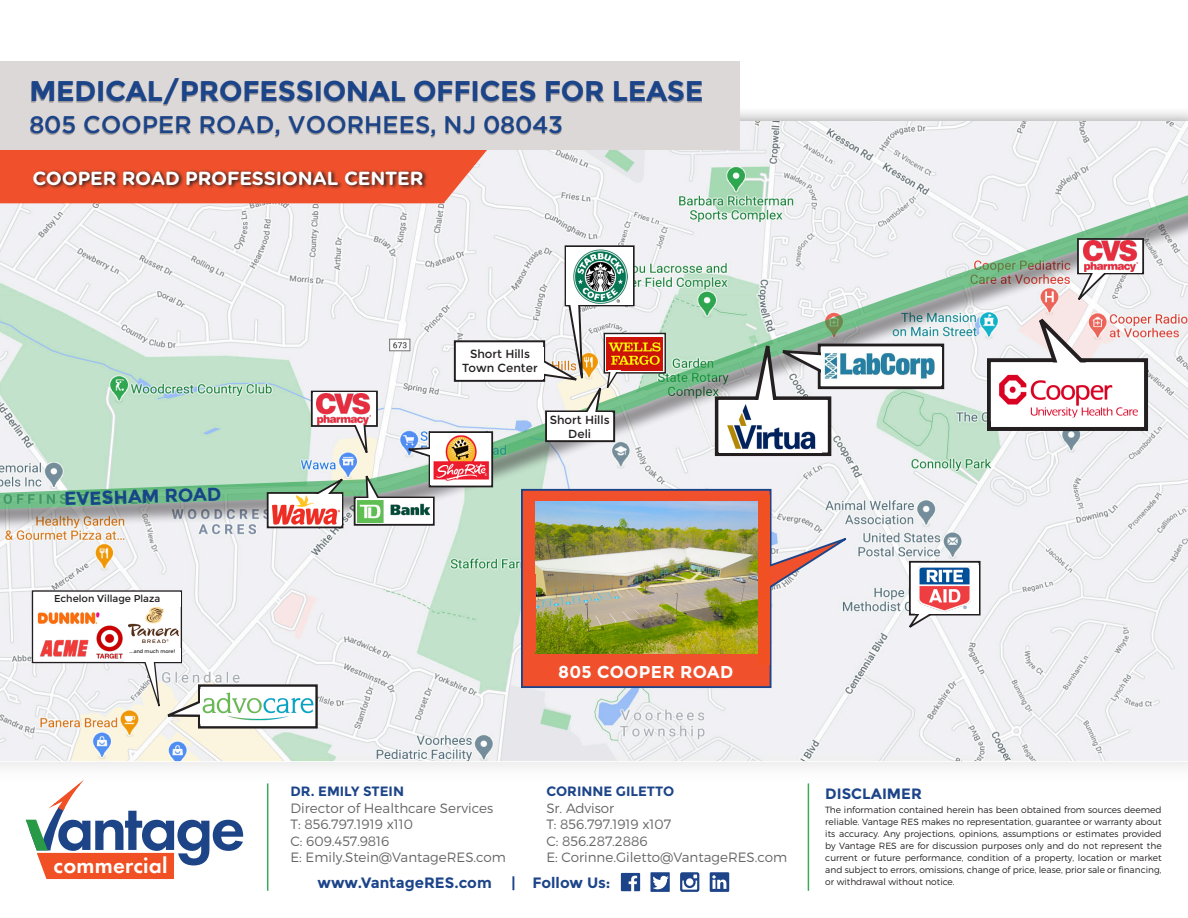
<style>
.page{position:relative;width:1188px;height:918px;background:#fff}
.page>*{position:absolute;margin:0;border:0;box-sizing:border-box;transform-origin:0 0}
.t1{font:600 67.5px "Futura PT";letter-spacing:-.045em;color:#1c4487}
.t2{font:700 28.5px "Montserrat";letter-spacing:-.01em;color:#1c4489}
.t3{font:500 24px "Gotham";letter-spacing:.005em;color:#1c4489}
.t4{font:600 22.8px "Futura PT";letter-spacing:.01em;color:#fff}
.t5{font:700 18.9px "Gotham Rounded";letter-spacing:-.01em;color:#fff}
.t6{font:700 18.75px "Montserrat";color:#174588}
.t7{font:700 17.1px "Montserrat";letter-spacing:.02em;color:#fff}
.t8{font:700 15px "Montserrat";color:#1c4489}
.t9{font:300 13.5px/16.5px "Montserrat";color:#666}
.t10{font:700 13.5px "Montserrat";color:#1c4489}
.t11{font:11.7px/14.1px "Montserrat";color:#231f20;text-align:center}
.t12{font:9.9px "Montserrat";color:#231f20}
.t13{font:300 9px/12px "Montserrat";color:#231f20;text-align:justify}
.t14{font:4.95px "Montserrat";color:#231f20}
</style>
<div class="page">
<img style="left:0;top:122px;width:1188px;height:640px">
<div style="left:0;top:185px;width:1188px;height:347px;background:#231f20;opacity:.75"></div>
<svg style="left:0;top:180px;width:1188px;height:340px"></svg>
<div style="left:32px;top:591px;width:149px;height:72px;background:#fff"></div>
<div style="left:32px;top:590px;width:150px;height:73px;border:1px solid #231f20"></div>
<div style="left:34px;top:592px;width:147px;height:15px;background:#fff"></div>
<img style="left:37px;top:612px;width:63px;height:13px">
<img style="left:128px;top:608px;width:51px;height:29px">
<div style="left:124px;top:648px;width:56px;height:14px;background:#fff"></div>
<div style="left:989px;top:360px;width:157px;height:69px;background:#fff"></div>
<div style="left:987px;top:358px;width:161px;height:73px;border:4px solid #231f20"></div>
<svg style="left:1002px;top:313px;width:106px;height:49px"></svg>
<img style="left:999px;top:374px;width:139px;height:42px">
<div style="left:267px;top:492px;width:76px;height:36px;border:2px solid #231f20"></div>
<svg style="left:291px;top:477px;width:54px;height:47px"></svg>
<div style="left:270px;top:494px;width:72px;height:31px;background:#fff"></div>
<img style="left:272px;top:495px;width:67px;height:30px">
<div style="left:429px;top:431px;width:64px;height:56px;border:2px solid #231f20"></div>
<svg style="left:406px;top:445px;width:24px;height:20px"></svg>
<div style="left:430px;top:433px;width:61px;height:51px;background:#fff"></div>
<img style="left:433px;top:435px;width:57px;height:46px">
<div style="left:354px;top:497px;width:81px;height:29px;border:2px solid #231f20"></div>
<svg style="left:364px;top:474px;width:24px;height:24px"></svg>
<div style="left:356px;top:498px;width:77px;height:25px;background:#fff"></div>
<img style="left:357px;top:500px;width:72px;height:22px">
<div style="left:311px;top:391px;width:67px;height:36px;border:2px solid #231f20"></div>
<svg style="left:342px;top:425px;width:27px;height:30px"></svg>
<div style="left:313px;top:392px;width:63px;height:33px;background:#fff"></div>
<img style="left:317px;top:393px;width:54px;height:31px">
<div style="left:604px;top:333px;width:61px;height:40px;background:#fff"></div>
<div style="left:604px;top:333px;width:62px;height:41px;border:1px solid #231f20"></div>
<img style="left:635px;top:337px;width:28px;height:34px">
<div style="left:565px;top:245px;width:70px;height:61px;border:2px solid #231f20"></div>
<div style="left:567px;top:247px;width:66px;height:57px;background:#fff"></div>
<img style="left:573px;top:249px;width:54px;height:43px">
<div style="left:545px;top:410px;width:70px;height:32px;border:2px solid #231f20"></div>
<div style="left:547px;top:412px;width:65px;height:28px;background:#fff"></div>
<div style="left:455px;top:341px;width:89px;height:40px;background:#fff"></div>
<div style="left:454px;top:340px;width:91px;height:42px;border:2px solid #231f20"></div>
<svg style="left:527px;top:292px;width:108px;height:146px"></svg>
<div style="left:457px;top:347px;width:86px;height:32px;background:#fff"></div>
<div style="left:818px;top:344px;width:126px;height:45px;border:3px solid #231f20"></div>
<img style="left:855px;top:348px;width:86px;height:37px">
<div style="left:715px;top:396px;width:116px;height:60px;border:4px solid #231f20"></div>
<svg style="left:746px;top:342px;width:109px;height:92px"></svg>
<div style="left:720px;top:400px;width:102px;height:52px;background:#fff"></div>
<img style="left:727px;top:404px;width:89px;height:46px">
<div style="left:1077px;top:238px;width:67px;height:36px;border:2px solid #231f20"></div>
<svg style="left:1076px;top:247px;width:45px;height:55px"></svg>
<div style="left:1079px;top:240px;width:63px;height:32px;background:#fff"></div>
<img style="left:1083px;top:241px;width:54px;height:31px">
<div style="left:910px;top:562px;width:70px;height:53px;background:#fff"></div>
<div style="left:909px;top:561px;width:72px;height:55px;border:2px solid #231f20"></div>
<svg style="left:907px;top:588px;width:42px;height:41px"></svg>
<div style="left:915px;top:565px;width:64px;height:49px;background:#fff"></div>
<img style="left:918px;top:566px;width:53px;height:46px">
<div style="left:521px;top:489px;width:250px;height:199px;background:#f0512c;border:2px solid #1c4489"></div>
<svg style="left:770px;top:536px;width:78px;height:91px"></svg>
<div style="left:524px;top:652px;width:244px;height:34px;background:#f0512c"></div>
<img style="left:536px;top:501px;width:222px;height:152px">
<div style="left:523px;top:574px;width:13px;height:77px;background:#f0512c"></div>
<div style="left:758px;top:495px;width:12px;height:170px;background:#f05022"></div>
<div style="left:199px;top:686px;width:118px;height:41px;background:#fff"></div>
<div style="left:198px;top:684px;width:120px;height:45px;border:2px solid #231f20"></div>
<svg style="left:137px;top:639px;width:92px;height:80px"></svg>
<img style="left:200px;top:690px;width:114px;height:33px">
<img style="left:40px;top:640px;width:49px;height:17px">
<img style="left:96px;top:625px;width:27px;height:34px">
<hr style="left:808px;top:783px;width:1px;height:108px;background:#1d9e43">
<hr style="left:267px;top:783px;width:1px;height:108px;background:#1d9e43">
<svg style="left:621px;top:873px;width:19px;height:18px"></svg>
<svg style="left:650px;top:872px;width:20px;height:20px"></svg>
<svg style="left:680px;top:872px;width:19px;height:20px"></svg>
<svg style="left:710px;top:872px;width:19px;height:20px"></svg>
<svg style="left:0;top:149px;width:488px;height:54px;background:#ef5e3c"></svg>
<div style="left:0;top:61px;width:740px;height:88px;background:#dcd8d7"></div>
<div style="left:31px;top:80px;width:671px;height:58px;background:#231f20;opacity:.35"></div>
<svg style="left:32px;top:169px;width:396px;height:21px;background:#af4027"></svg>
<svg style="left:25px;top:780px;width:150px;height:99px"></svg>
<h2 class="t2" style="left:29px;top:74px;width:676px">MEDICAL/PROFESSIONAL OFFICES FOR LEASE</h2>
<h3 class="t3" style="left:29px;top:111px;width:535px">805 COOPER ROAD, VOORHEES, NJ 08043</h3>
<h3 class="t5" style="left:32px;top:164px;width:393px">COOPER ROAD PROFESSIONAL CENTER</h3>
<p class="t6" style="left:64px;top:488px;width:159px;rotate:-2deg">EVESHAM ROAD</p>
<p class="t12" style="left:54px;top:593px;width:108px">Echelon Village Plaza</p>
<p class="t14" style="left:130px;top:649px;width:47px">...and much more!</p>
<h1 class="t1" style="left:56px;top:785px;width:191px">antage</h1>
<h3 class="t4" style="left:54px;top:852px;width:116px">commercial</h3>
<p class="t11" style="left:462px;top:347px;width:77px">Short Hills<br>Town Center</p>
<p class="t11" style="left:550px;top:413px;width:61px">Short Hills<br>Deli</p>
<p class="t7" style="left:558px;top:661px;width:177px">805 COOPER ROAD</p>
<h3 class="t10" style="left:291px;top:783px;width:115px">DR. EMILY STEIN</h3>
<h3 class="t9" style="left:291px;top:799px;width:217px">Director of Healthcare Services<br>T: 856.797.1919 x110<br>C: 609.457.9816<br>E: Emily.Stein@VantageRES.com</h3>
<h3 class="t10" style="left:546px;top:783px;width:129px">CORINNE GILETTO</h3>
<h3 class="t9" style="left:546px;top:799px;width:242px">Sr. Advisor<br>T: 856.797.1919 x107<br>C: 856.287.2886<br>E: Corinne.Giletto@VantageRES.com</h3>
<h3 class="t8" style="left:825px;top:785px;width:98px">DISCLAIMER</h3>
<p class="t13" style="left:825px;top:803px;width:338px">The information contained herein has been obtained from sources deemed reliable. Vantage RES makes no representation, guarantee or warranty about its accuracy. Any projections, opinions, assumptions or estimates provided by Vantage RES are for discussion purposes only and do not represent the current or future performance, condition of a property, location or market and subject to errors, omissions, change of price, lease, prior sale or financing,</p>
<h3 class="t8" style="left:318px;top:874px;width:176px">www.VantageRES.com</h3>
<h3 class="t8" style="left:512px;top:874px;width:101px">| Follow Us:</h3>
<p class="t13" style="left:825px;top:876px;width:131px">or withdrawal without notice.</p>
</div>
